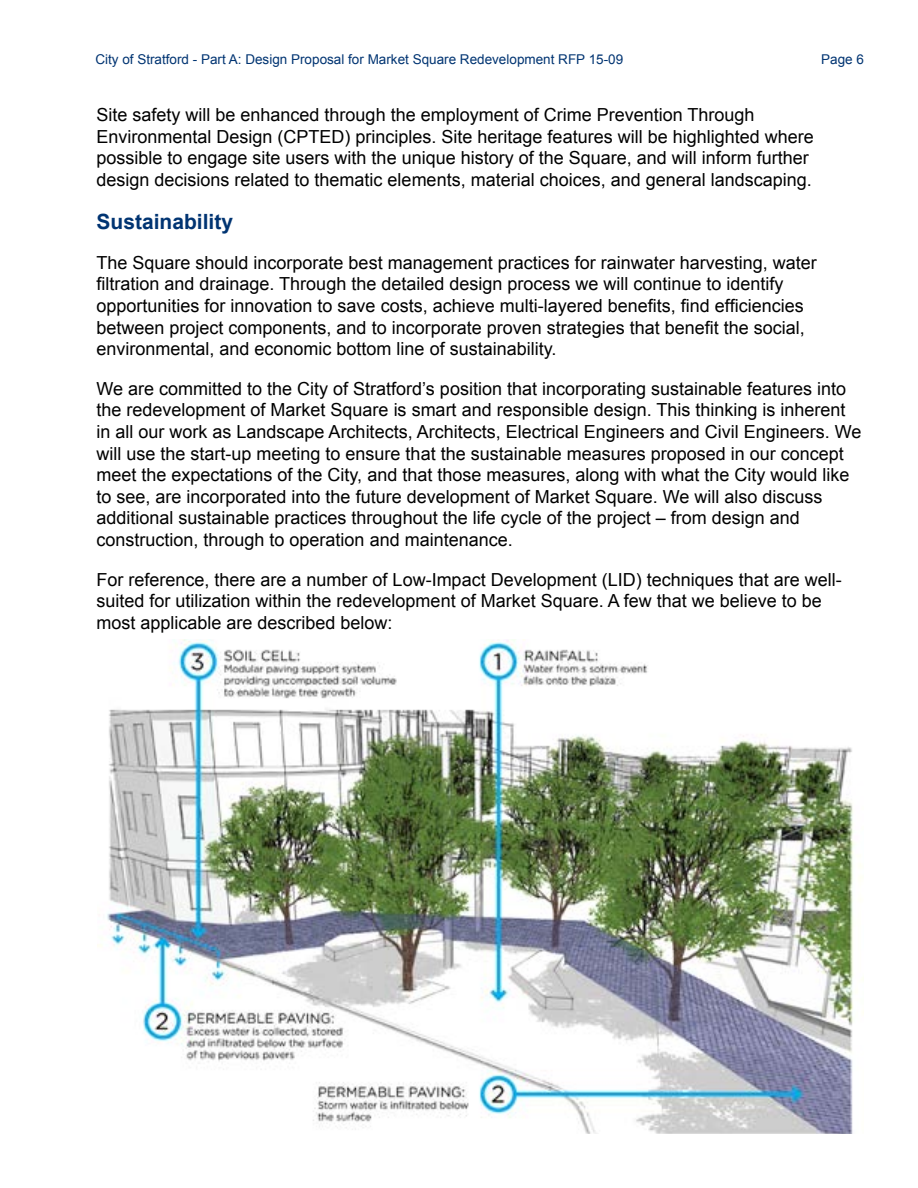
<style>
.page{position:relative;width:918px;height:1188px;background:#fff}
.page>*{position:absolute;margin:0;border:0;box-sizing:border-box;transform-origin:0 0}
.Sub_Heading_1{font:700 21px "Arial";color:#003472}
.Body_Text{font:18px/21.6px "Arial";color:#000}
.t1{font:13.5px "Arial";color:#003472}
</style>
<div class="page">
<img style="left:97px;top:640px;width:767px;height:494px">
<p class="t1" style="left:95px;top:50px;width:529px">City of Stratford - Part A: Design Proposal for Market Square Redevelopment RFP 15-09</p>
<p class="t1" style="left:821px;top:50px;width:44px">Page 6</p>
<p class="Body_Text" style="left:97px;top:104px;width:719px">Site safety will be enhanced through the employment of Crime Prevention Through Environmental Design (CPTED) principles. Site heritage features will be highlighted where possible to engage site users with the unique history of the Square, and will inform further design decisions related to thematic elements, material choices, and general landscaping.</p>
<p class="Sub_Heading_1" style="left:97px;top:208px;width:138px">Sustainability</p>
<p class="Body_Text" style="left:97px;top:252px;width:722px">The Square should incorporate best management practices for rainwater harvesting, water filtration and drainage. Through the detailed design process we will continue to identify opportunities for innovation to save costs, achieve multi-layered benefits, find efficiencies between project components, and to incorporate proven strategies that benefit the social, environmental, and economic bottom line of sustainability.</p>
<p class="Body_Text" style="left:97px;top:378px;width:767px">We are committed to the City of Stratford’s position that incorporating sustainable features into the redevelopment of Market Square is smart and responsible design. This thinking is inherent in all our work as Landscape Architects, Architects, Electrical Engineers and Civil Engineers. We will use the start-up meeting to ensure that the sustainable measures proposed in our concept meet the expectations of the City, and that those measures, along with what the City would like to see, are incorporated into the future development of Market Square. We will also discuss additional sustainable practices throughout the life cycle of the project – from design and construction, through to operation and maintenance.</p>
<p class="Body_Text" style="left:97px;top:569px;width:747px">For reference, there are a number of Low-Impact Development (LID) techniques that are well&shy;suited for utilization within the redevelopment of Market Square. A few that we believe to be most applicable are described below:</p>
</div>
